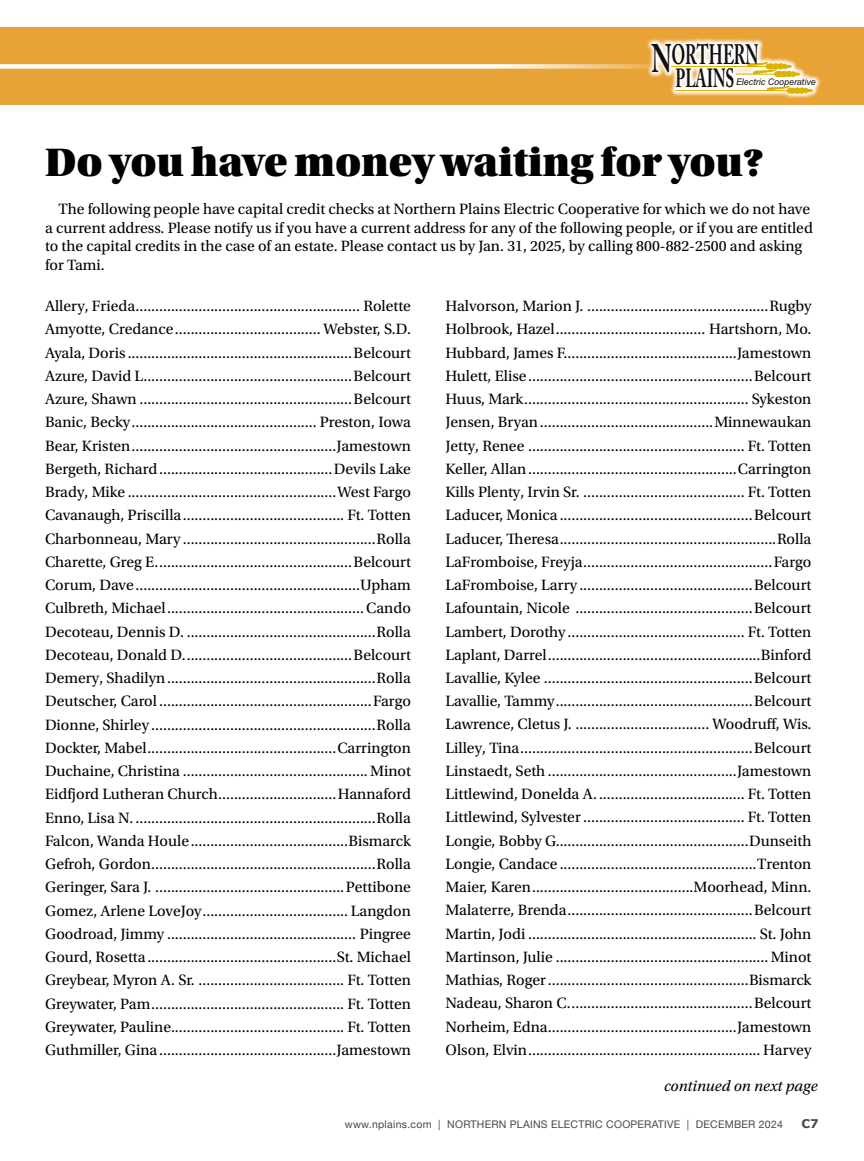
<style>
.page{position:relative;width:864px;height:1161px;background:#fff}
.page>*{position:absolute;margin:0;border:0;box-sizing:border-box;transform-origin:0 0}
.t1{font:42px "Utopia Std Black Headline";color:#000}
.t2{font:700 27.9px "Adobe Caslon Pro";letter-spacing:-.005em;color:#11100e;scale:.58 1}
.t3{font:700 26.1px "Adobe Caslon Pro";color:#11100e;scale:.59 1}
.t4{font:15.75px/23.2px "Utopia Std";color:#000;text-align:justify}
.t5{font:italic 15.75px "Utopia Std";color:#000}
.t6{font:700 12px "Verdana";color:#474747}
.t7{font:10.5px "Helvetica Neue";letter-spacing:.025em;color:#474747}
.t8{font:italic 9.15px "Arial Narrow";color:#11100e;scale:1.19 1}
.s1{font-size:39.6px}
</style>
<div class="page">
<div style="left:0;top:28px;width:864px;height:77px;background:#e8a337"></div>
<svg style="left:0;top:64px;width:645px;height:5px;background:#faedd9"></svg>
<svg style="left:645px;top:38px;width:176px;height:61px"></svg>
<hr style="left:671px;top:66px;width:96px;height:1px;background:#ddb300">
<hr style="left:736px;top:74px;width:40px;height:1px;background:#ddb300">
<hr style="left:675px;top:90px;width:114px;height:1px;background:#ddb300">
<svg style="left:746px;top:62px;width:54px;height:15px"></svg>
<svg style="left:766px;top:86px;width:47px;height:8px"></svg>
<h2 class="t2" style="left:652px;top:38px;width:186px"><span class="s1">N</span>ORTHERN</h2>
<h3 class="t3" style="left:675px;top:63px;width:102px">PLAINS</h3>
<p class="t8" style="left:736px;top:76px;width:69px">Electric Cooperative</p>
<h1 class="t1" style="left:45px;top:140px;width:720px">Do you have money waiting for you?</h1>
<p class="t4" style="left:45px;top:200px;width:770px;line-height:18.8px;text-align:left;text-indent:13px">The following people have capital credit checks at Northern Plains Electric Cooperative for which we do not have a current address. Please notify us if you have a current address for any of the following people, or if you are entitled to the capital credits in the case of an estate. Please contact us by Jan. 31, 2025, by calling 800-882-2500 and asking for Tami.</p>
<p class="t4" style="left:45px;top:295px;width:367px">Allery, Frieda......................................................... Rolette Amyotte, Credance..................................... Webster, S.D.<br>Ayala, Doris .........................................................Belcourt Azure, David L.....................................................Belcourt Azure, Shawn ......................................................Belcourt Banic, Becky............................................... Preston, Iowa Bear, Kristen....................................................Jamestown Bergeth, Richard............................................Devils Lake Brady, Mike .....................................................West Fargo Cavanaugh, Priscilla......................................... Ft. Totten Charbonneau, Mary .................................................Rolla Charette, Greg E..................................................Belcourt Corum, Dave.........................................................Upham Culbreth, Michael..................................................Cando Decoteau, Dennis D. ................................................Rolla Decoteau, Donald D...........................................Belcourt Demery, Shadilyn.....................................................Rolla Deutscher, Carol ......................................................Fargo Dionne, Shirley .........................................................Rolla Dockter, Mabel................................................Carrington Duchaine, Christina ...............................................Minot Eidfjord Lutheran Church..............................Hannaford Enno, Lisa N. .............................................................Rolla Falcon, Wanda Houle........................................Bismarck Gefroh, Gordon.........................................................Rolla Geringer, Sara J. ................................................Pettibone Gomez, Arlene LoveJoy..................................... Langdon Goodroad, Jimmy ................................................ Pingree Gourd, Rosetta................................................St. Michael Greybear, Myron A. Sr. ..................................... Ft. Totten Greywater, Pam................................................. Ft. Totten Greywater, Pauline............................................ Ft. Totten Guthmiller, Gina.............................................Jamestown</p>
<p class="t4" style="left:445px;top:295px;width:367px">Halvorson, Marion J. ..............................................Rugby Holbrook, Hazel...................................... Hartshorn, Mo.<br>Hubbard, James F............................................Jamestown Hulett, Elise.........................................................Belcourt Huus, Mark......................................................... Sykeston Jensen, Bryan............................................Minnewaukan Jetty, Renee ....................................................... Ft. Totten Keller, Allan.....................................................Carrington Kills Plenty, Irvin Sr. ......................................... Ft. Totten Laducer, Monica.................................................Belcourt Laducer, Theresa.......................................................Rolla LaFromboise, Freyja................................................Fargo LaFromboise, Larry ............................................Belcourt Lafountain, Nicole .............................................Belcourt Lambert, Dorothy ............................................. Ft. Totten Laplant, Darrel......................................................Binford Lavallie, Kylee .....................................................Belcourt Lavallie, Tammy..................................................Belcourt Lawrence, Cletus J. .................................. Woodruff, Wis.<br>Lilley, Tina...........................................................Belcourt Linstaedt, Seth ................................................Jamestown Littlewind, Donelda A...................................... Ft. Totten Littlewind, Sylvester ......................................... Ft. Totten Longie, Bobby G.................................................Dunseith Longie, Candace ..................................................Trenton Maier, Karen.........................................Moorhead, Minn.<br>Malaterre, Brenda...............................................Belcourt Martin, Jodi .......................................................... St. John Martinson, Julie ......................................................Minot Mathias, Roger...................................................Bismarck Nadeau, Sharon C...............................................Belcourt Norheim, Edna................................................Jamestown Olson, Elvin........................................................... Harvey</p>
<p class="t5" style="left:664px;top:1077px;width:155px">continued on next page</p>
<p class="t7" style="left:345px;top:1116px;width:440px">www.nplains.com | NORTHERN PLAINS ELECTRIC COOPERATIVE | DECEMBER 2024</p>
<p class="t6" style="left:801px;top:1115px;width:19px">C7</p>
</div>
